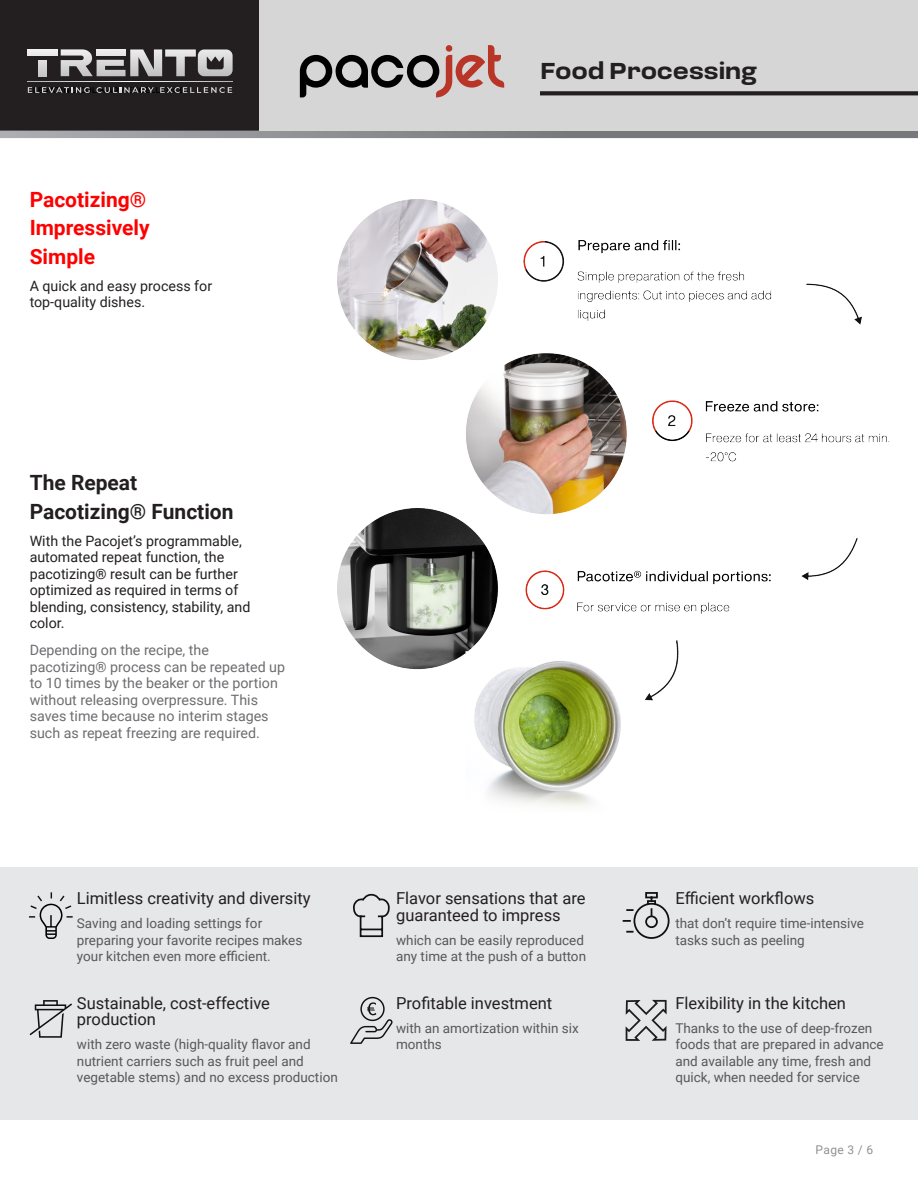
<style>
.page{position:relative;width:918px;height:1188px;background:#fff}
.page>*{position:absolute;margin:0;border:0;box-sizing:border-box;transform-origin:0 0}
.t1{font:700 24px "Loos Wide";color:#231f20}
.t2{font:700 21px/28.5px "Roboto";color:#f00}
.t3{font:700 21px/28.5px "Roboto";color:#231f20}
.t4{font:16.5px/16.5px "Roboto";color:#231f20}
.t5{font:14.25px/16.5px "Roboto";color:#231f20}
.t6{font:14.25px/16.5px "Roboto";color:#6c6d70}
.t7{font:13.5px/16.5px "Roboto";color:#57585a}
.t8{font:12px "Roboto";color:#919191}
.t9{font:600 8.1px "Montserrat";color:#000;scale:1.05 1}
</style>
<div class="page">
<div style="left:0;top:0;width:918px;height:134px;background:#231f20"></div>
<svg style="left:0;top:131px;width:918px;height:7px;background:#87898c"></svg>
<div style="left:27px;top:49px;width:31px;height:7px;background:#ededed"></div>
<div style="left:38px;top:60px;width:9px;height:16px;background:#d2d2d2"></div>
<svg style="left:61px;top:49px;width:172px;height:27px"></svg>
<svg style="left:28px;top:87px;width:62px;height:6px"></svg>
<svg style="left:96px;top:87px;width:58px;height:6px"></svg>
<svg style="left:160px;top:87px;width:72px;height:6px"></svg>
<svg style="left:27px;top:81px;width:206px;height:1px"></svg>
<div style="left:260px;top:0;width:658px;height:131px;background:#d6d6d6"></div>
<div style="left:540px;top:91px;width:378px;height:4px;border:2px solid #231f20"></div>
<svg style="left:300px;top:45px;width:204px;height:52px"></svg>
<img style="left:337px;top:200px;width:553px;height:607px">
<div style="left:0;top:867px;width:918px;height:253px;background:#e6e7e9"></div>
<svg style="left:29px;top:892px;width:44px;height:47px"></svg>
<svg style="left:353px;top:893px;width:37px;height:45px"></svg>
<svg style="left:623px;top:892px;width:47px;height:47px"></svg>
<svg style="left:30px;top:1000px;width:42px;height:38px"></svg>
<svg style="left:350px;top:997px;width:43px;height:47px"></svg>
<svg style="left:626px;top:1000px;width:41px;height:41px"></svg>
<p class="t9" style="left:27px;top:84px;width:152px">ELEVATING CULINARY EXCELLENCE</p>
<p class="t2" style="left:30px;top:184px;width:122px">Pacotizing®<br>Impressively<br>Simple</p>
<p class="t5" style="left:30px;top:277px;width:184px">A quick and easy process for top-quality dishes.</p>
<p class="t1" style="left:541px;top:53px;width:218px">Food Processing</p>
<p class="t3" style="left:30px;top:468px;width:205px">The Repeat<br>Pacotizing® Function</p>
<p class="t5" style="left:30px;top:532px;width:222px">With the Pacojet’s programmable, automated repeat function, the pacotizing® result can be further optimized as required in terms of blending, consistency, stability, and color.</p>
<p class="t6" style="left:30px;top:641px;width:257px">Depending on the recipe, the pacotizing® process can be repeated up to 10 times by the beaker or the portion without releasing overpressure. This saves time because no interim stages such as repeat freezing are required.</p>
<p class="t4" style="left:77px;top:889px;width:235px">Limitless creativity and diversity</p>
<p class="t7" style="left:77px;top:914px;width:227px">Saving and loading settings for preparing your favorite recipes makes your kitchen even more efficient.</p>
<p class="t4" style="left:77px;top:994px;width:195px">Sustainable, cost-effective production</p>
<p class="t7" style="left:77px;top:1036px;width:262px">with zero waste (high-quality flavor and nutrient carriers such as fruit peel and vegetable stems) and no excess production</p>
<p class="t4" style="left:396px;top:889px;width:191px">Flavor sensations that are guaranteed to impress</p>
<p class="t7" style="left:396px;top:931px;width:191px">which can be easily reproduced any time at the push of a button</p>
<p class="t4" style="left:396px;top:994px;width:158px">Profitable investment</p>
<p class="t7" style="left:396px;top:1019px;width:184px">with an amortization within six months</p>
<p class="t4" style="left:675px;top:889px;width:140px">Efficient workflows</p>
<p class="t7" style="left:675px;top:914px;width:190px">that don’t require time-intensive tasks such as peeling</p>
<p class="t4" style="left:675px;top:994px;width:172px">Flexibility in the kitchen</p>
<p class="t7" style="left:675px;top:1019px;width:210px">Thanks to the use of deep-frozen foods that are prepared in advance and available any time, fresh and quick, when needed for service</p>
<p class="t8" style="left:816px;top:1141px;width:59px">Page 3 / 6</p>
</div>
